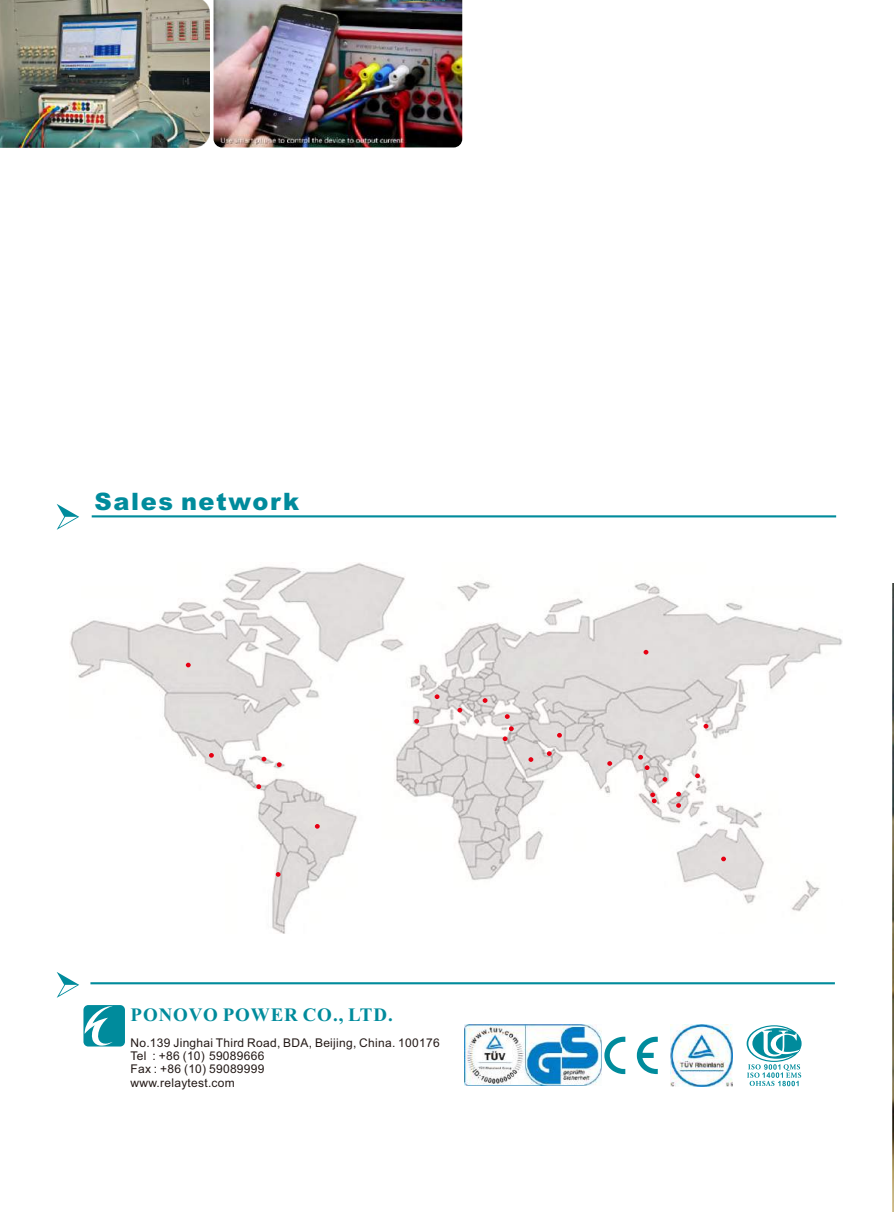
<style>
.page{position:relative;width:894px;height:1212px;background:#fff}
.page>*{position:absolute;margin:0;border:0;box-sizing:border-box;transform-origin:0 0}
.t1{font:900 24px "Arial";letter-spacing:.065em;color:#008b9c}
.t2{font:700 18.9px "Times New Roman";letter-spacing:.05em;color:#008b9c}
.t3{font:12px/13.4px "Arial";letter-spacing:.02em;color:#231916}
</style>
<div class="page">
<img style="left:892px;top:584px;width:1px;height:628px">
<hr style="left:92px;top:515px;width:743px;height:2px;background:#008b9c">
<hr style="left:90px;top:982px;width:744px;height:2px;background:#008b9c">
<svg style="left:57px;top:972px;width:22px;height:26px"></svg>
<img style="left:70px;top:562px;width:771px;height:371px">
<svg style="left:209px;top:753px;width:5px;height:5px"></svg>
<svg style="left:414px;top:719px;width:5px;height:4px"></svg>
<svg style="left:556px;top:733px;width:5px;height:5px"></svg>
<svg style="left:315px;top:824px;width:4px;height:5px"></svg>
<svg style="left:186px;top:663px;width:5px;height:4px"></svg>
<svg style="left:607px;top:761px;width:4px;height:5px"></svg>
<svg style="left:528px;top:757px;width:5px;height:5px"></svg>
<svg style="left:637px;top:755px;width:5px;height:4px"></svg>
<svg style="left:720px;top:856px;width:5px;height:5px"></svg>
<svg style="left:57px;top:504px;width:22px;height:26px"></svg>
<svg style="left:746px;top:1025px;width:55px;height:61px"></svg>
<svg style="left:604px;top:1037px;width:53px;height:37px"></svg>
<img style="left:0;top:0;width:210px;height:147px">
<svg style="left:275px;top:872px;width:5px;height:5px"></svg>
<svg style="left:256px;top:784px;width:5px;height:5px"></svg>
<svg style="left:261px;top:757px;width:5px;height:4px"></svg>
<svg style="left:277px;top:762px;width:4px;height:5px"></svg>
<svg style="left:434px;top:694px;width:5px;height:5px"></svg>
<svg style="left:457px;top:708px;width:5px;height:4px"></svg>
<svg style="left:482px;top:698px;width:5px;height:5px"></svg>
<svg style="left:504px;top:714px;width:5px;height:5px"></svg>
<svg style="left:502px;top:726px;width:11px;height:15px"></svg>
<svg style="left:546px;top:751px;width:5px;height:5px"></svg>
<svg style="left:644px;top:765px;width:5px;height:5px"></svg>
<svg style="left:662px;top:777px;width:5px;height:5px"></svg>
<svg style="left:694px;top:773px;width:5px;height:5px"></svg>
<svg style="left:703px;top:724px;width:5px;height:4px"></svg>
<svg style="left:643px;top:650px;width:5px;height:4px"></svg>
<svg style="left:650px;top:792px;width:6px;height:11px"></svg>
<svg style="left:675px;top:803px;width:5px;height:5px"></svg>
<svg style="left:675px;top:792px;width:5px;height:4px"></svg>
<svg style="left:83px;top:1005px;width:42px;height:41px;background:#34a2b0"></svg>
<img style="left:213px;top:0;width:249px;height:147px">
<img style="left:464px;top:1024px;width:137px;height:61px">
<img style="left:670px;top:1024px;width:62px;height:62px">
<h1 class="t1" style="left:94px;top:492px;width:206px">Sales network</h1>
<h2 class="t2" style="left:130px;top:1008px;width:264px">PONOVO POWER CO., LTD.</h2>
<p class="t3" style="left:130px;top:1037px;width:310px">No.139 Jinghai Third Road, BDA, Beijing, China. 100176<br>Tel : +86 (10) 59089666<br>Fax : +86 (10) 59089999<br>www.relaytest.com</p>
</div>
